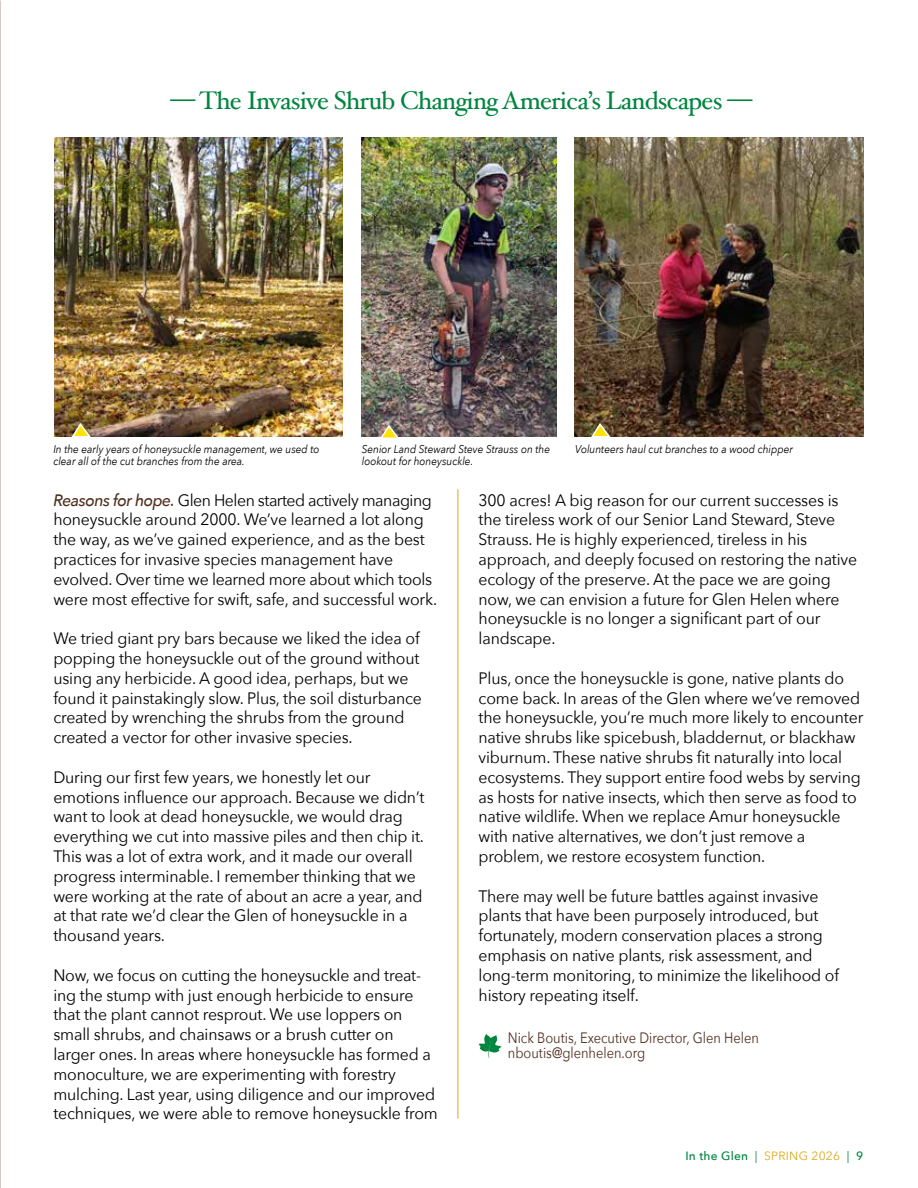
<style>
.page{position:relative;width:918px;height:1188px;background:#fff}
.page>*{position:absolute;margin:0;border:0;box-sizing:border-box;transform-origin:0 0}
.t1{font:25.5px "Hoefler Text";letter-spacing:-.03em;color:#00853f}
.t2{font:16.5px/19.8px "Avenir Next";letter-spacing:-.01em;color:#000;scale:.96 1}
.t3{font:15px/15px "Avenir Next";color:#502d1e;scale:.86 1}
.t4{font:500 12px "Avenir Next";letter-spacing:.02em;color:#00853f}
.t5{font:italic 11.25px/12px "Avenir Next";color:#000;scale:.9 1}
.s1{font-weight:500;font-style:italic;color:#502d1e}
.s2{font-weight:400}
.s3{font-weight:400;color:#ddaa1b}
</style>
<div class="page">
<hr style="left:0;top:0;width:2px;height:1188px;background:#000;opacity:.51">
<img style="left:0;top:0;width:1px;height:657px">
<hr style="left:458px;top:489px;width:1px;height:630px;background:#ddaa1b">
<svg style="left:479px;top:1034px;width:22px;height:24px"></svg>
<img style="left:362px;top:137px;width:194px;height:299px">
<img style="left:54px;top:137px;width:289px;height:299px">
<img style="left:574px;top:137px;width:289px;height:299px">
<svg style="left:70px;top:422px;width:23px;height:15px"></svg>
<svg style="left:589px;top:422px;width:23px;height:15px"></svg>
<svg style="left:378px;top:424px;width:23px;height:14px"></svg>
<h1 class="t1" style="left:171px;top:86px;width:583px">— The Invasive Shrub Changing America’s Landscapes —</h1>
<p class="t5" style="left:53px;top:443px;width:297px">In the early years of honeysuckle management, we used to clear all of the cut branches from the area.</p>
<p class="t5" style="left:362px;top:443px;width:211px">Senior Land Steward Steve Strauss on the</p>
<p class="t5" style="left:575px;top:443px;width:244px">Volunteers haul cut branches to a wood chipper</p>
<p class="t5" style="left:362px;top:455px;width:125px">lookout for honeysuckle.</p>
<p class="t2" style="left:53px;top:489px;width:401px"><span class="s1">Reasons for hope.</span> Glen Helen started actively managing honeysuckle around 2000. We’ve learned a lot along the way, as we’ve gained experience, and as the best practices for invasive species management have evolved. Over time we learned more about which tools were most effective for swift, safe, and successful work.</p>
<p class="t2" style="left:53px;top:628px;width:385px">We tried giant pry bars because we liked the idea of popping the honeysuckle out of the ground without using any herbicide. A good idea, perhaps, but we found it painstakingly slow. Plus, the soil disturbance created by wrenching the shrubs from the ground created a vector for other invasive species.</p>
<p class="t2" style="left:53px;top:767px;width:388px">During our first few years, we honestly let our emotions influence our approach. Because we didn’t want to look at dead honeysuckle, we would drag everything we cut into massive piles and then chip it.<br>This was a lot of extra work, and it made our overall progress interminable. I remember thinking that we were working at the rate of about an acre a year, and at that rate we’d clear the Glen of honeysuckle in a thousand years.</p>
<p class="t2" style="left:53px;top:965px;width:402px">Now, we focus on cutting the honeysuckle and treat&shy;ing the stump with just enough herbicide to ensure that the plant cannot resprout. We use loppers on small shrubs, and chainsaws or a brush cutter on larger ones. In areas where honeysuckle has formed a monoculture, we are experimenting with forestry mulching. Last year, using diligence and our improved techniques, we were able to remove honeysuckle from</p>
<p class="t2" style="left:479px;top:489px;width:396px">300 acres! A big reason for our current successes is the tireless work of our Senior Land Steward, Steve Strauss. He is highly experienced, tireless in his approach, and deeply focused on restoring the native ecology of the preserve. At the pace we are going now, we can envision a future for Glen Helen where honeysuckle is no longer a significant part of our landscape.</p>
<p class="t2" style="left:479px;top:668px;width:402px">Plus, once the honeysuckle is gone, native plants do come back. In areas of the Glen where we’ve removed the honeysuckle, you’re much more likely to encounter native shrubs like spicebush, bladdernut, or blackhaw viburnum. These native shrubs fit naturally into local ecosystems. They support entire food webs by serving as hosts for native insects, which then serve as food to native wildlife. When we replace Amur honeysuckle with native alternatives, we don’t just remove a problem, we restore ecosystem function.</p>
<p class="t2" style="left:479px;top:885px;width:377px">There may well be future battles against invasive plants that have been purposely introduced, but fortunately, modern conservation places a strong emphasis on native plants, risk assessment, and long-term monitoring, to minimize the likelihood of history repeating itself.</p>
<p class="t3" style="left:508px;top:1030px;width:293px">Nick Boutis, Executive Director, Glen Helen nboutis@glenhelen.org</p>
<p class="t4" style="left:685px;top:1145px;width:179px">In the Glen <span class="s2">|</span> <span class="s3">SPRING 2026</span> <span class="s2">|</span> 9</p>
</div>
